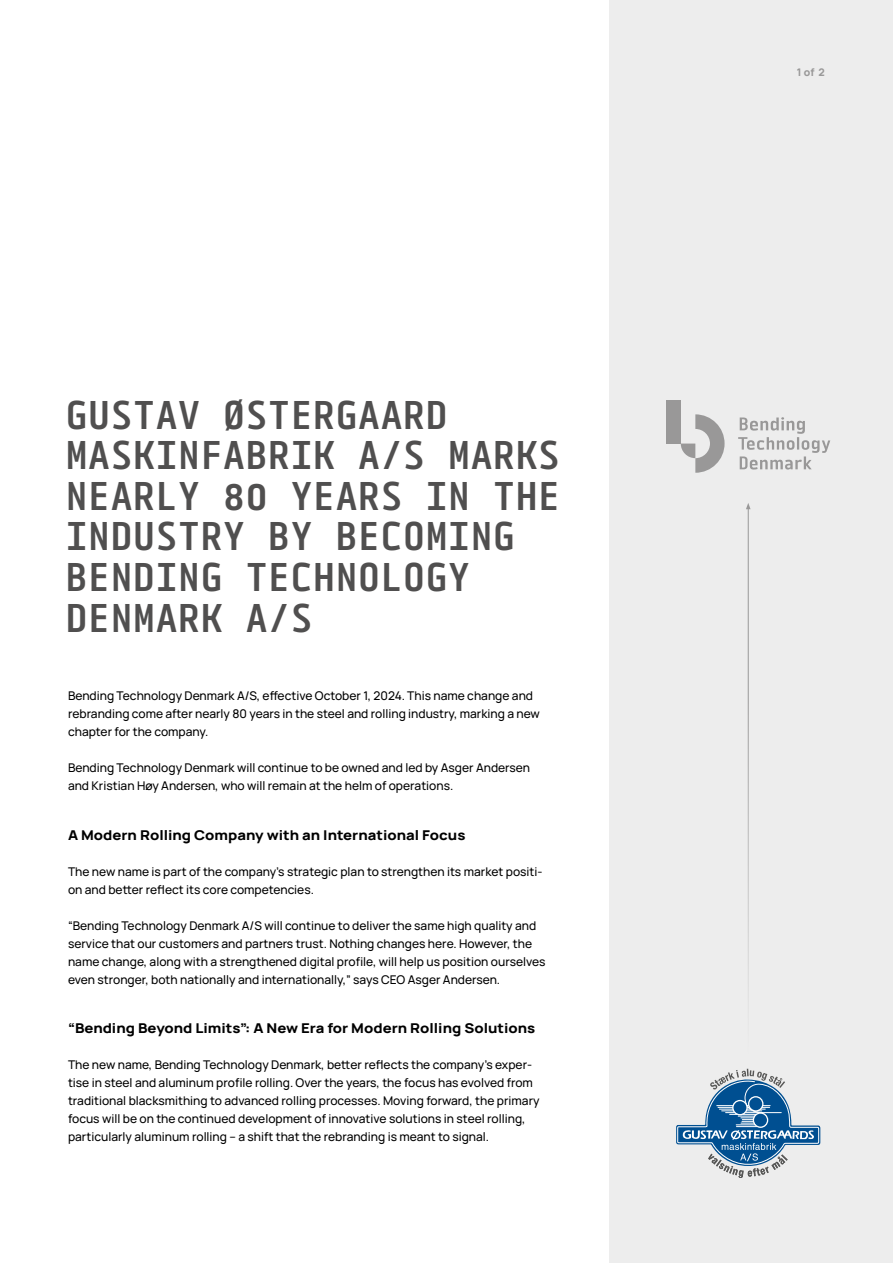
<style>
.page{position:relative;width:893px;height:1263px;background:#fff}
.page>*{position:absolute;margin:0;border:0;box-sizing:border-box;transform-origin:0 0}
.t1{font:600 37.5px/40.5px "Tabular";color:#504f4f}
.t2{font:800 13.5px "Manrope";color:#000;scale:1.1 1}
.t3{font:500 12px/18px "Manrope";color:#000}
.t4{font:800 10.5px "Manrope";color:#999898}
</style>
<div class="page">
<div style="left:609px;top:0;width:284px;height:1263px;background:#ededed"></div>
<hr style="left:748px;top:506px;width:1px;height:572px;background:#999898">
<svg style="left:746px;top:503px;width:5px;height:6px"></svg>
<svg style="left:681px;top:414px;width:44px;height:59px"></svg>
<div style="left:666px;top:400px;width:15px;height:44px;background:#999898"></div>
<svg style="left:738px;top:417px;width:92px;height:53px"></svg>
<svg style="left:676px;top:1069px;width:144px;height:109px"></svg>
<h1 class="t1" style="left:65px;top:394px;width:497px">GUSTAV ØSTERGAARD<br>MASKINFABRIK A/S MARKS<br>NEARLY 80 YEARS IN THE<br>INDUSTRY BY BECOMING<br>BENDING TECHNOLOGY<br>DENMARK A/S</h1>
<p class="t3" style="left:68px;top:686px;width:473px">Bending Technology Denmark A/S, effective October 1, 2024. This name change and rebranding come after nearly 80 years in the steel and rolling industry, marking a new chapter for the company.</p>
<p class="t3" style="left:68px;top:758px;width:464px">Bending Technology Denmark will continue to be owned and led by Asger Andersen and Kristian Høy Andersen, who will remain at the helm of operations.</p>
<p class="t2" style="left:68px;top:823px;width:363px">A Modern Rolling Company with an International Focus</p>
<p class="t3" style="left:68px;top:862px;width:476px">The new name is part of the company’s strategic plan to strengthen its market positi&shy;on and better reflect its core competencies.</p>
<p class="t3" style="left:68px;top:916px;width:479px">“Bending Technology Denmark A/S will continue to deliver the same high quality and service that our customers and partners trust. Nothing changes here. However, the name change, along with a strengthened digital profile, will help us position ourselves even stronger, both nationally and internationally,” says CEO Asger Andersen.</p>
<p class="t2" style="left:68px;top:1017px;width:426px">“Bending Beyond Limits”: A New Era for Modern Rolling Solutions</p>
<p class="t3" style="left:68px;top:1055px;width:473px">The new name, Bending Technology Denmark, better reflects the company’s exper&shy;tise in steel and aluminum profile rolling. Over the years, the focus has evolved from traditional blacksmithing to advanced rolling processes. Moving forward, the primary focus will be on the continued development of innovative solutions in steel rolling, particularly aluminum rolling – a shift that the rebranding is meant to signal.</p>
<p class="t4" style="left:797px;top:63px;width:30px">1 of 2</p>
</div>
